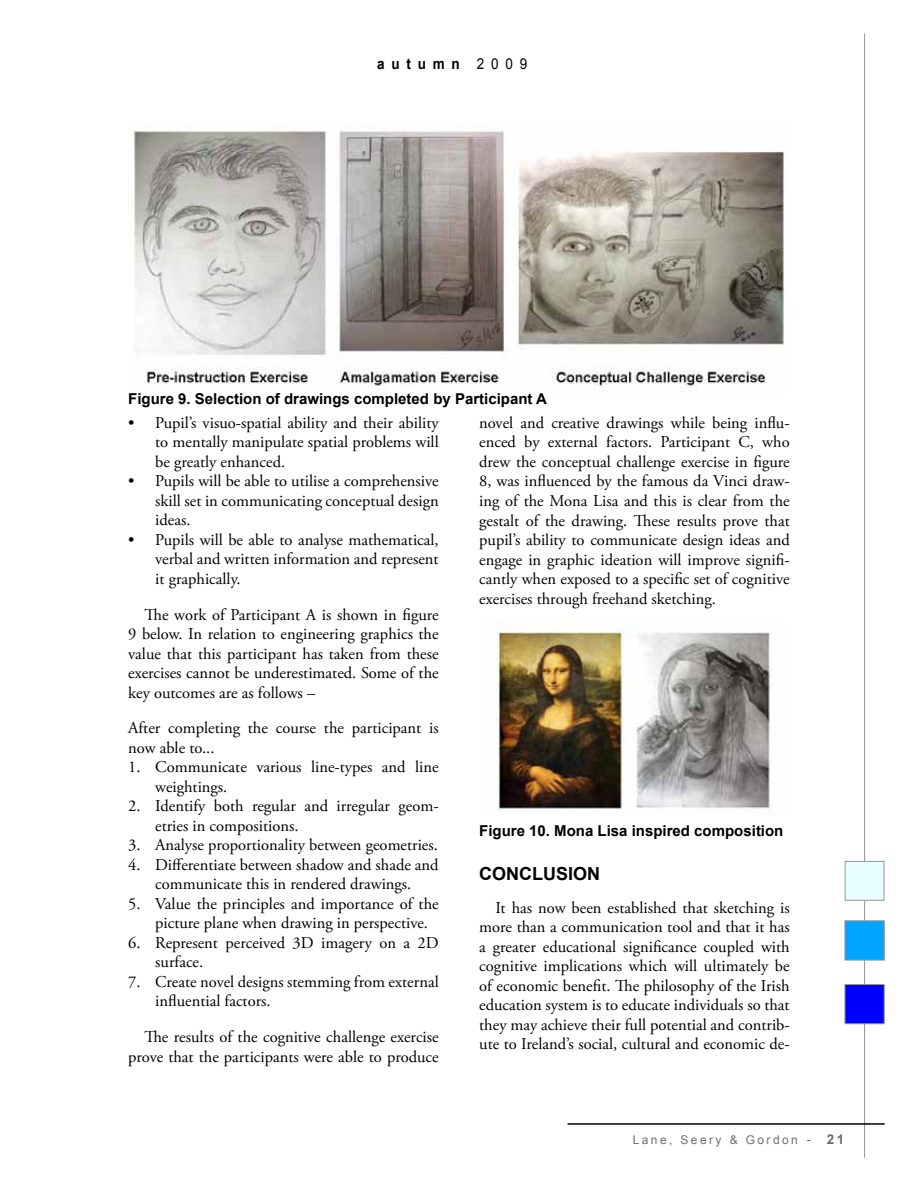
<style>
.page{position:relative;width:918px;height:1188px;background:#fff}
.page>*{position:absolute;margin:0;border:0;box-sizing:border-box;transform-origin:0 0}
.t1{font:700 18px "Arial";color:#000}
.t2{font:16.5px/19.5px "Adobe Garamond Pro";color:#000;text-align:justify}
.t3{font:700 15px "Arial";color:#000}
.t4{font:700 15px "Arial";color:#000;scale:.9 1}
.t5{font:12px "Arial";letter-spacing:.2em;color:#6d6e71}
.s1{font-weight:400}
.s2{font-size:13.5px}
.s3{font-weight:700;font-size:13.5px}
</style>
<div class="page">
<hr style="left:864px;top:34px;width:1px;height:1124px;background:#939598">
<div style="left:845px;top:984px;width:40px;height:40px;background:#00f;border:1px solid #939598"></div>
<div style="left:845px;top:920px;width:40px;height:40px;background:#00a5ff;border:1px solid #939598"></div>
<div style="left:845px;top:861px;width:39px;height:40px;background:#e8ffff;border:1px solid #939598"></div>
<hr style="left:568px;top:1123px;width:317px;height:2px;background:#000">
<img style="left:128px;top:125px;width:657px;height:268px">
<img style="left:496px;top:630px;width:276px;height:182px">
<p class="t4" style="left:377px;top:55px;width:168px">autumn <span class="s1">2009</span></p>
<p class="t3" style="left:128px;top:391px;width:420px">Figure 9. Selection of drawings completed by Participant A</p>
<p class="t2" style="left:155px;top:413px;width:285px;text-indent:-27px">• Pupil’s visuo-spatial ability and their ability to mentally manipulate spatial problems will be greatly enhanced.</p>
<p class="t2" style="left:155px;top:472px;width:285px;text-indent:-27px">• Pupils will be able to utilise a comprehensive skill set in communicating conceptual design ideas.</p>
<p class="t2" style="left:155px;top:531px;width:285px;text-indent:-27px">• Pupils will be able to analyse mathematical, verbal and written information and represent it graphically.</p>
<p class="t2" style="left:128px;top:605px;width:312px;text-indent:16px">The work of Participant A is shown in figure 9 below. In relation to engineering graphics the value that this participant has taken from these exercises cannot be underestimated. Some of the key outcomes are as follows –</p>
<p class="t2" style="left:128px;top:719px;width:312px">After completing the course the participant is now able to...</p>
<p class="t2" style="left:155px;top:758px;width:285px;text-indent:-27px">1. Communicate various line-types and line weightings.</p>
<p class="t2" style="left:155px;top:797px;width:285px;text-indent:-27px">2. Identify both regular and irregular geom&shy;etries in compositions.</p>
<p class="t2" style="left:128px;top:836px;width:311px">3. Analyse proportionality between geometries.</p>
<p class="t2" style="left:128px;top:855px;width:312px;text-align:center">4. Differentiate between shadow and shade and communicate this in rendered drawings.</p>
<p class="t2" style="left:155px;top:894px;width:285px;text-indent:-27px">5. Value the principles and importance of the picture plane when drawing in perspective.</p>
<p class="t2" style="left:155px;top:933px;width:285px;text-indent:-27px">6. Represent perceived 3D imagery on a 2D surface.</p>
<p class="t2" style="left:155px;top:972px;width:285px;text-indent:-27px">7. Create novel designs stemming from external influential factors.</p>
<p class="t2" style="left:128px;top:1028px;width:312px;text-align:right">The results of the cognitive challenge exercise prove that the participants were able to produce</p>
<p class="t2" style="left:479px;top:414px;width:312px">novel and creative drawings while being influ&shy;enced by external factors. Participant C, who drew the conceptual challenge exercise in figure 8, was influenced by the famous da Vinci draw&shy;ing of the Mona Lisa and this is clear from the gestalt of the drawing. These results prove that pupil’s ability to communicate design ideas and engage in graphic ideation will improve signifi&shy;cantly when exposed to a specific set of cognitive exercises through freehand sketching.</p>
<p class="t3" style="left:479px;top:822px;width:306px">Figure 10. Mona Lisa inspired composition</p>
<p class="t1" style="left:479px;top:863px;width:26px">Conclusion</p>
<p class="t2" style="left:479px;top:898px;width:312px;text-indent:16px">It has now been established that sketching is more than a communication tool and that it has a greater educational significance coupled with cognitive implications which will ultimately be of economic benefit. The philosophy of the Irish education system is to educate individuals so that they may achieve their full potential and contrib&shy;ute to Ireland’s social, cultural and economic de-</p>
<p class="t5" style="left:633px;top:1133px;width:213px">Lane, Seery &amp; G ordon <span class="s2">-</span> <span class="s3">21</span></p>
</div>
